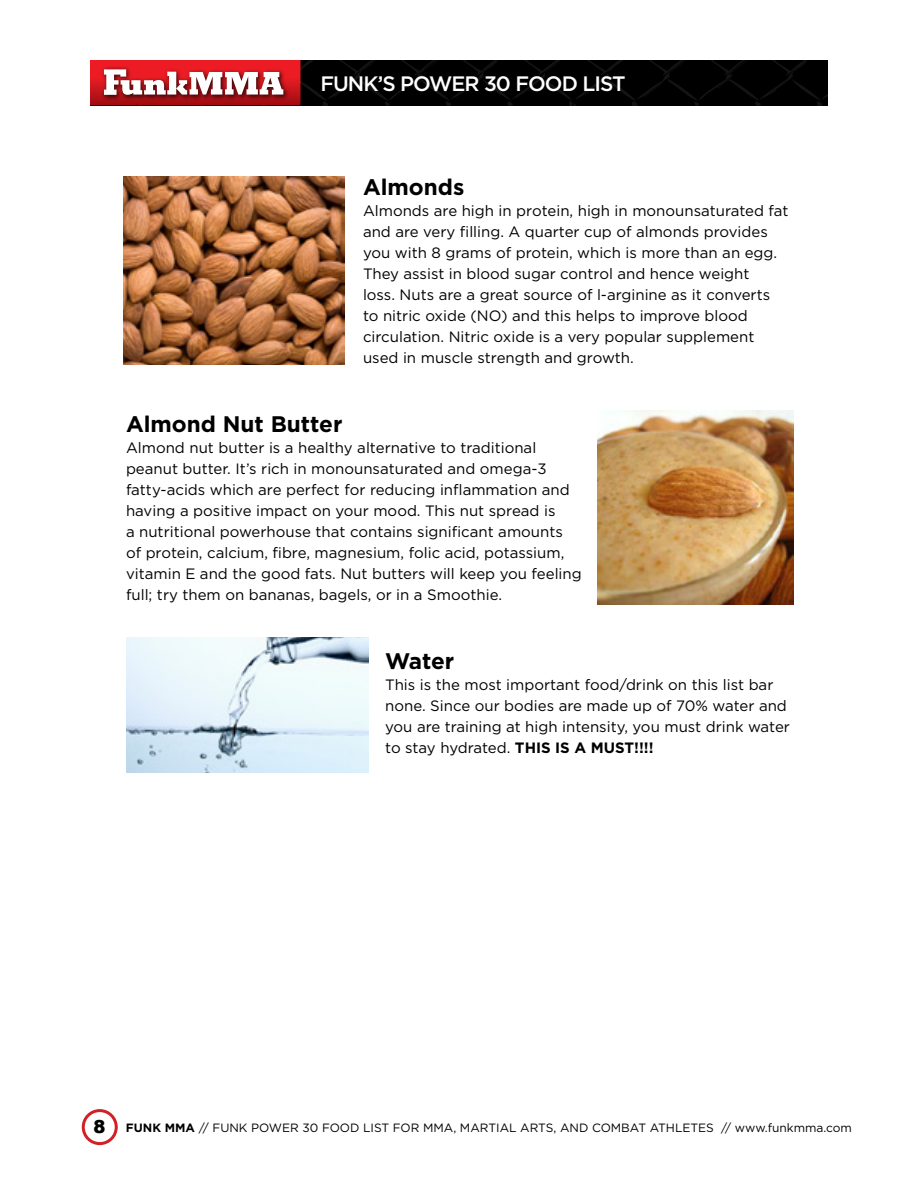
<style>
.page{position:relative;width:918px;height:1188px;background:#fff}
.page>*{position:absolute;margin:0;border:0;box-sizing:border-box;transform-origin:0 0}
.t1{font:700 22.5px "Gotham";color:#000}
.t2{font:500 20.85px "Gotham";letter-spacing:-.045em;color:#fff}
.t3{font:15px/21px "Gotham";color:#000}
.t4{font:12px "Gotham";color:#000}
.s1{font-weight:700}
.s2{font-family:"Arial";font-weight:900;font-size:18px}
</style>
<div class="page">
<img style="left:126px;top:637px;width:242px;height:136px">
<svg style="left:90px;top:60px;width:738px;height:45px;background:#3c191a"></svg>
<div style="left:82px;top:1109px;width:36px;height:36px;border:3px solid #d31f26;border-radius:50%"></div>
<img style="left:124px;top:176px;width:221px;height:189px">
<img style="left:597px;top:410px;width:196px;height:194px">
<h2 class="t2" style="left:320px;top:72px;width:307px">FUNK’S POWER 30 FOOD LIST</h2>
<h1 class="t1" style="left:363px;top:174px;width:103px">Almonds</h1>
<p class="t3" style="left:363px;top:200px;width:427px">Almonds are high in protein, high in monounsaturated fat and are very filling. A quarter cup of almonds provides you with 8 grams of protein, which is more than an egg.<br>They assist in blood sugar control and hence weight<br>loss. Nuts are a great source of l-arginine as it converts to nitric oxide (NO) and this helps to improve blood circulation. Nitric oxide is a very popular supplement used in muscle strength and growth.</p>
<h1 class="t1" style="left:126px;top:411px;width:218px">Almond Nut Butter</h1>
<p class="t3" style="left:126px;top:437px;width:457px">Almond nut butter is a healthy alternative to traditional peanut butter. It’s rich in monounsaturated and omega-3 fatty-acids which are perfect for reducing inflammation and having a positive impact on your mood. This nut spread is<br>a nutritional powerhouse that contains significant amounts of protein, calcium, fibre, magnesium, folic acid, potassium, vitamin E and the good fats. Nut butters will keep you feeling full; try them on bananas, bagels, or in a Smoothie.</p>
<h1 class="t1" style="left:385px;top:648px;width:71px">Water</h1>
<p class="t3" style="left:385px;top:674px;width:406px">This is the most important food/drink on this list bar none. Since our bodies are made up of 70% water and you are training at high intensity, you must drink water to stay hydrated. <span class="s1">THIS IS A MUST!!!!</span></p>
<p class="t4" style="left:94px;top:1121px;width:760px"><span class="s2">8</span> <span class="s1">FUNK MMA</span> // FUNK POWER 30 FOOD LIST FOR MMA, MARTIAL ARTS, AND COMBAT ATHLETES // www.funkmma.com</p>
</div>
